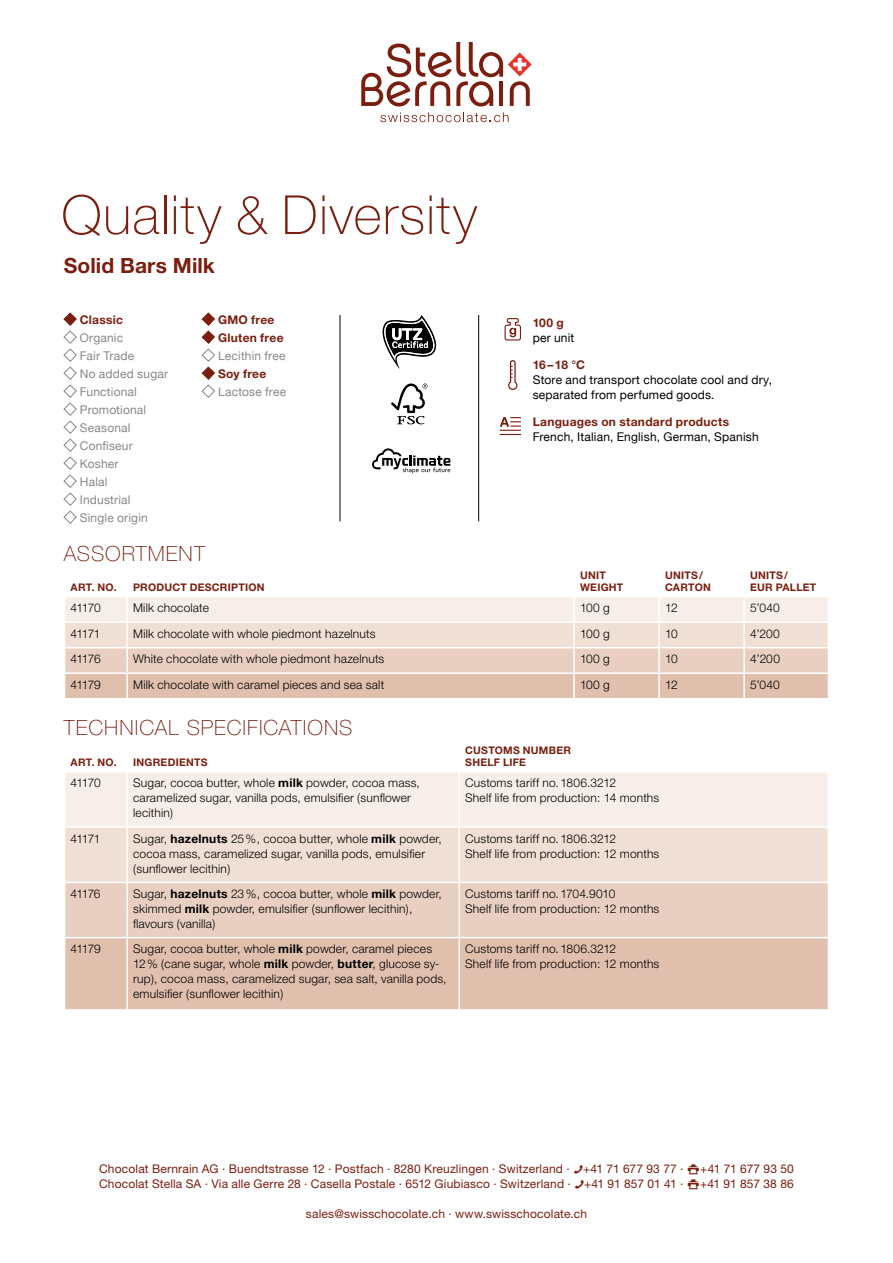
<style>
.page{position:relative;width:893px;height:1263px;background:#fff}
.page>*{position:absolute;margin:0;border:0;box-sizing:border-box;transform-origin:0 0}
.t1{font:100 54px "Helvetica Neue";letter-spacing:.02em;color:#7a1f10}
.t2{font:100 21px "Helvetica Neue";letter-spacing:.05em;color:#7a1f10}
.t3{font:700 21px "Helvetica Neue";letter-spacing:.005em;color:#7a1f10}
.t4{font:300 12px/15px "Helvetica Neue";letter-spacing:.015em;color:#000}
.t5{font:12px/15px "Helvetica Neue LT Std";letter-spacing:.015em;color:#7a1f10}
.t6{font:12px/18px "Helvetica Neue";letter-spacing:.015em;color:#87888a}
.t7{font:12px/15px "Helvetica Neue";letter-spacing:.015em;color:#000}
.t8{font:700 12px/18px "Helvetica Neue";letter-spacing:.025em;color:#7a1f10}
.t9{font:700 10.5px/12px "Helvetica Neue";letter-spacing:.025em;color:#7a1f10}
.s1{font-weight:700}
.s2{font-family:"Entypo";font-size:22.5px}
</style>
<div class="page">
<svg style="left:361px;top:42px;width:171px;height:80px"></svg>
<svg style="left:64px;top:313px;width:13px;height:211px"></svg>
<svg style="left:202px;top:313px;width:13px;height:85px"></svg>
<svg style="left:508px;top:360px;width:9px;height:30px"></svg>
<svg style="left:504px;top:318px;width:17px;height:23px"></svg>
<svg style="left:500px;top:417px;width:21px;height:18px"></svg>
<svg style="left:383px;top:315px;width:53px;height:54px"></svg>
<hr style="left:478px;top:315px;width:1px;height:206px;background:#000">
<hr style="left:340px;top:315px;width:1px;height:206px;background:#000">
<svg style="left:391px;top:383px;width:37px;height:41px"></svg>
<svg style="left:65px;top:772px;width:763px;height:165px;background:#f0ded4"></svg>
<div style="left:65px;top:938px;width:763px;height:71px;background:#e0bfad"></div>
<hr style="left:126px;top:772px;width:2px;height:54px;background:#fff">
<hr style="left:458px;top:772px;width:2px;height:54px;background:#fff">
<hr style="left:64px;top:826px;width:63px;height:2px;background:#fff">
<hr style="left:127px;top:826px;width:332px;height:2px;background:#fff">
<hr style="left:126px;top:828px;width:2px;height:53px;background:#fff">
<hr style="left:459px;top:826px;width:370px;height:2px;background:#fff">
<hr style="left:458px;top:828px;width:2px;height:53px;background:#fff">
<hr style="left:64px;top:881px;width:63px;height:2px;background:#fff">
<hr style="left:127px;top:881px;width:332px;height:2px;background:#fff">
<hr style="left:126px;top:883px;width:2px;height:54px;background:#fff">
<hr style="left:459px;top:881px;width:370px;height:2px;background:#fff">
<hr style="left:458px;top:883px;width:2px;height:54px;background:#fff">
<hr style="left:126px;top:938px;width:2px;height:71px;background:#fff">
<hr style="left:458px;top:938px;width:2px;height:71px;background:#fff">
<svg style="left:65px;top:597px;width:763px;height:101px;background:#edd9cd"></svg>
<svg style="left:372px;top:448px;width:78px;height:25px"></svg>
<h1 class="t1" style="left:62px;top:185px;width:417px">Quality &amp; Diversity</h1>
<h2 class="t3" style="left:64px;top:253px;width:153px">Solid Bars Milk</h2>
<p class="t8" style="left:80px;top:310px;width:45px">Classic</p>
<p class="t6" style="left:80px;top:329px;width:90px">Organic<br>Fair Trade<br>No added sugar<br>Functional<br>Promotional<br>Seasonal<br>Confiseur<br>Kosher<br>Halal<br>Industrial<br>Single origin</p>
<h2 class="t2" style="left:64px;top:542px;width:143px">ASSORTMENT</h2>
<p class="t8" style="left:218px;top:310px;width:67px">GMO free<br>Gluten free</p>
<p class="t6" style="left:218px;top:347px;width:69px">Lecithin free</p>
<p class="t8" style="left:218px;top:364px;width:50px">Soy free</p>
<p class="t6" style="left:218px;top:383px;width:70px">Lactose free</p>
<p class="t8" style="left:533px;top:313px;width:33px">100 g</p>
<p class="t7" style="left:533px;top:331px;width:43px">per unit</p>
<p class="t8" style="left:533px;top:355px;width:54px">16–18 °C</p>
<p class="t7" style="left:533px;top:373px;width:241px">Store and transport chocolate cool and dry, separated from perfumed goods.</p>
<p class="t8" style="left:533px;top:412px;width:198px">Languages on standard products</p>
<p class="t7" style="left:533px;top:430px;width:228px">French, Italian, English, German, Spanish</p>
<p class="t9" style="left:71px;top:581px;width:48px">ART. NO.</p>
<p class="t9" style="left:133px;top:581px;width:133px">PRODUCT DESCRIPTION</p>
<p class="t9" style="left:580px;top:569px;width:45px">UNIT<br>WEIGHT</p>
<p class="t9" style="left:665px;top:569px;width:47px">UNITS/<br>CARTON</p>
<p class="t9" style="left:750px;top:569px;width:68px">UNITS/<br>EUR PALLET</p>
<p class="t4" style="left:71px;top:600px;width:32px">41170</p>
<p class="t4" style="left:133px;top:600px;width:77px">Milk chocolate</p>
<p class="t4" style="left:580px;top:600px;width:31px">100 g</p>
<p class="t4" style="left:665px;top:600px;width:14px">12</p>
<p class="t4" style="left:750px;top:600px;width:31px">5’040</p>
<p class="t4" style="left:71px;top:626px;width:31px">41171</p>
<p class="t4" style="left:133px;top:626px;width:244px">Milk chocolate with whole piedmont hazelnuts</p>
<p class="t4" style="left:580px;top:626px;width:31px">100 g</p>
<p class="t4" style="left:665px;top:626px;width:14px">10</p>
<p class="t4" style="left:750px;top:626px;width:31px">4’200</p>
<p class="t4" style="left:71px;top:651px;width:32px">41176</p>
<p class="t4" style="left:133px;top:651px;width:253px">White chocolate with whole piedmont hazelnuts</p>
<p class="t4" style="left:580px;top:651px;width:31px">100 g</p>
<p class="t4" style="left:665px;top:651px;width:14px">10</p>
<p class="t4" style="left:750px;top:651px;width:31px">4’200</p>
<p class="t4" style="left:71px;top:677px;width:32px">41179</p>
<p class="t4" style="left:133px;top:677px;width:253px">Milk chocolate with caramel pieces and sea salt</p>
<p class="t4" style="left:580px;top:677px;width:31px">100 g</p>
<p class="t4" style="left:665px;top:677px;width:14px">12</p>
<p class="t4" style="left:750px;top:677px;width:31px">5’040</p>
<h2 class="t2" style="left:64px;top:716px;width:290px">TECHNICAL SPECIFICATIONS</h2>
<p class="t9" style="left:71px;top:756px;width:48px">ART. NO.</p>
<p class="t9" style="left:133px;top:756px;width:76px">INGREDIENTS</p>
<p class="t9" style="left:465px;top:744px;width:107px">CUSTOMS NUMBER<br>SHELF LIFE</p>
<p class="t4" style="left:71px;top:775px;width:32px">41170</p>
<p class="t4" style="left:133px;top:775px;width:288px">Sugar, cocoa butter, whole <span class="s1">milk</span> powder, cocoa mass, caramelized sugar, vanilla pods, emulsifier (sunflower lecithin)</p>
<p class="t4" style="left:465px;top:775px;width:196px">Customs tariff no.1806.3212<br>Shelf life from production: 14 months</p>
<p class="t4" style="left:71px;top:830px;width:31px">41171</p>
<p class="t4" style="left:133px;top:830px;width:310px">Sugar, <span class="s1">hazelnuts</span> 25%, cocoa butter, whole <span class="s1">milk</span> powder, cocoa mass, caramelized sugar, vanilla pods, emulsifier (sunflower lecithin)</p>
<p class="t4" style="left:465px;top:830px;width:196px">Customs tariff no.1806.3212<br>Shelf life from production: 12 months</p>
<p class="t4" style="left:71px;top:886px;width:32px">41176</p>
<p class="t4" style="left:133px;top:886px;width:310px">Sugar, <span class="s1">hazelnuts</span> 23%, cocoa butter, whole <span class="s1">milk</span> powder, skimmed <span class="s1">milk</span> powder, emulsifier (sunflower lecithin), flavours (vanilla)</p>
<p class="t4" style="left:465px;top:886px;width:196px">Customs tariff no.1704.9010<br>Shelf life from production: 12 months</p>
<p class="t4" style="left:71px;top:941px;width:32px">41179</p>
<p class="t4" style="left:133px;top:941px;width:315px">Sugar, cocoa butter, whole <span class="s1">milk</span> powder, caramel pieces 12% (cane sugar, whole <span class="s1">milk</span> powder, <span class="s1">butter</span>, glucose sy&shy;rup), cocoa mass, caramelized sugar, sea salt, vanilla pods, emulsifier (sunflower lecithin)</p>
<p class="t4" style="left:465px;top:941px;width:196px">Customs tariff no.1806.3212<br>Shelf life from production: 12 months</p>
<p class="t5" style="left:99px;top:1161px;width:696px">Chocolat Bernrain AG · Buendtstrasse 12 · Postfach · 8280 Kreuzlingen · Switzerland · <span class="s2">!</span>+41 71 677 93 77 · <span class="s2">&lt;</span>+41 71 677 93 50<br>Chocolat Stella SA · Via alle Gerre 28 · Casella Postale · 6512 Giubiasco · Switzerland · <span class="s2">!</span>+41 91 857 01 41 · <span class="s2">&lt;</span>+41 91 857 38 86</p>
<p class="t5" style="left:306px;top:1206px;width:283px">sales@swisschocolate.ch · www.swisschocolate.ch</p>
</div>
